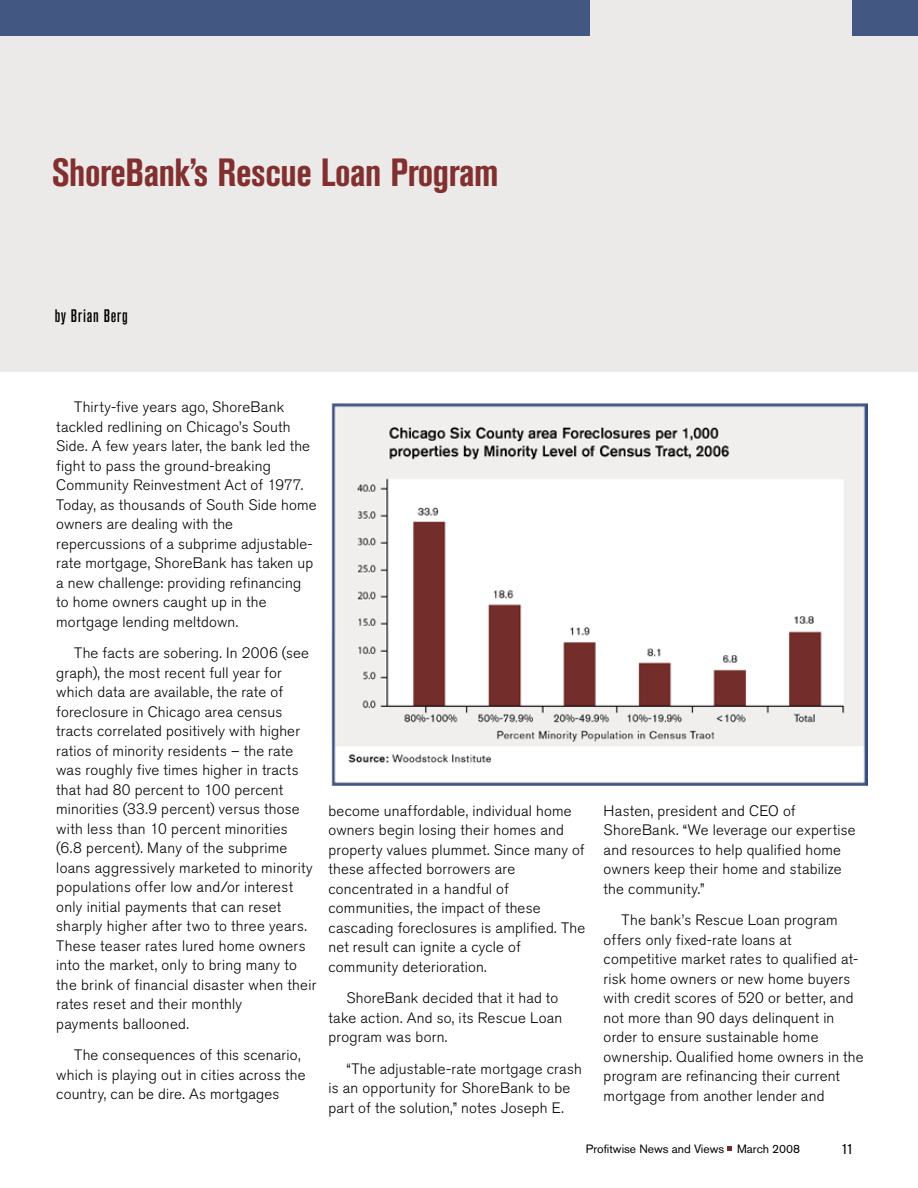
<style>
.page{position:relative;width:918px;height:1188px;background:#fff}
.page>*{position:absolute;margin:0;border:0;box-sizing:border-box;transform-origin:0 0}
.t1{font:700 condensed 39px "Akzidenz Grotesk BE";letter-spacing:-.01em;color:#82302f}
.t2{font:500 condensed 18px "Akzidenz Grotesk BE";letter-spacing:.045em;color:#000}
.t3{font:300 15px/19.5px "Akzidenz Grotesk BE";letter-spacing:.015em;color:#000}
.t4{font:condensed 14.25px "Akzidenz Grotesk BE";color:#000}
.t5{font:12px "Akzidenz Grotesk BE";color:#000}
</style>
<div class="page">
<svg style="left:727px;top:1146px;width:5px;height:5px"></svg>
<div style="left:0;top:0;width:918px;height:372px;background:#ebeae8"></div>
<img style="left:331px;top:403px;width:536px;height:382px">
<h1 class="t1" style="left:52px;top:151px;width:448px">ShoreBank’s Rescue Loan Program</h1>
<p class="t2" style="left:55px;top:306px;width:75px">by Brian Berg</p>
<p class="t3" style="left:56px;top:398px;width:262px;text-indent:18px">Thirty-five years ago, ShoreBank tackled redlining on Chicago’s South Side. A few years later, the bank led the fight to pass the ground-breaking Community Reinvestment Act of 1977.<br>Today, as thousands of South Side home owners are dealing with the repercussions of a subprime adjustable&shy;rate mortgage, ShoreBank has taken up a new challenge: providing refinancing to home owners caught up in the mortgage lending meltdown.</p>
<p class="t3" style="left:56px;top:644px;width:262px;text-indent:18px">The facts are sobering. In 2006 (see graph), the most recent full year for which data are available, the rate of foreclosure in Chicago area census tracts correlated positively with higher ratios of minority residents – the rate was roughly five times higher in tracts that had 80 percent to 100 percent minorities (33.9 percent) versus those with less than 10 percent minorities (6.8 percent). Many of the subprime loans aggressively marketed to minority populations offer low and/or interest only initial payments that can reset sharply higher after two to three years.<br>These teaser rates lured home owners into the market, only to bring many to the brink of financial disaster when their rates reset and their monthly<br>payments ballooned.</p>
<p class="t3" style="left:56px;top:1046px;width:251px;text-indent:18px">The consequences of this scenario, which is playing out in cities across the country, can be dire. As mortgages</p>
<p class="t3" style="left:328px;top:801px;width:258px">become unaffordable, individual home owners begin losing their homes and property values plummet. Since many of these affected borrowers are concentrated in a handful of communities, the impact of these cascading foreclosures is amplified. The net result can ignite a cycle of community deterioration.</p>
<p class="t3" style="left:328px;top:988px;width:235px;text-indent:18px">ShoreBank decided that it had to take action. And so, its Rescue Loan program was born.</p>
<p class="t3" style="left:328px;top:1059px;width:255px;text-indent:18px">“The adjustable-rate mortgage crash is an opportunity for ShoreBank to be part of the solution,” notes Joseph E.</p>
<p class="t3" style="left:604px;top:801px;width:253px">Hasten, president and CEO of<br>ShoreBank. “We leverage our expertise and resources to help qualified home owners keep their home and stabilize the community.”</p>
<p class="t3" style="left:604px;top:910px;width:262px;text-indent:18px">The bank’s Rescue Loan program offers only fixed-rate loans at competitive market rates to qualified at&shy;risk home owners or new home buyers with credit scores of 520 or better, and not more than 90 days delinquent in order to ensure sustainable home ownership. Qualified home owners in the program are refinancing their current mortgage from another lender and</p>
<p class="t5" style="left:586px;top:1142px;width:216px">Profitwise News and Views March 2008</p>
<p class="t4" style="left:842px;top:1141px;width:6px">11</p>
</div>
